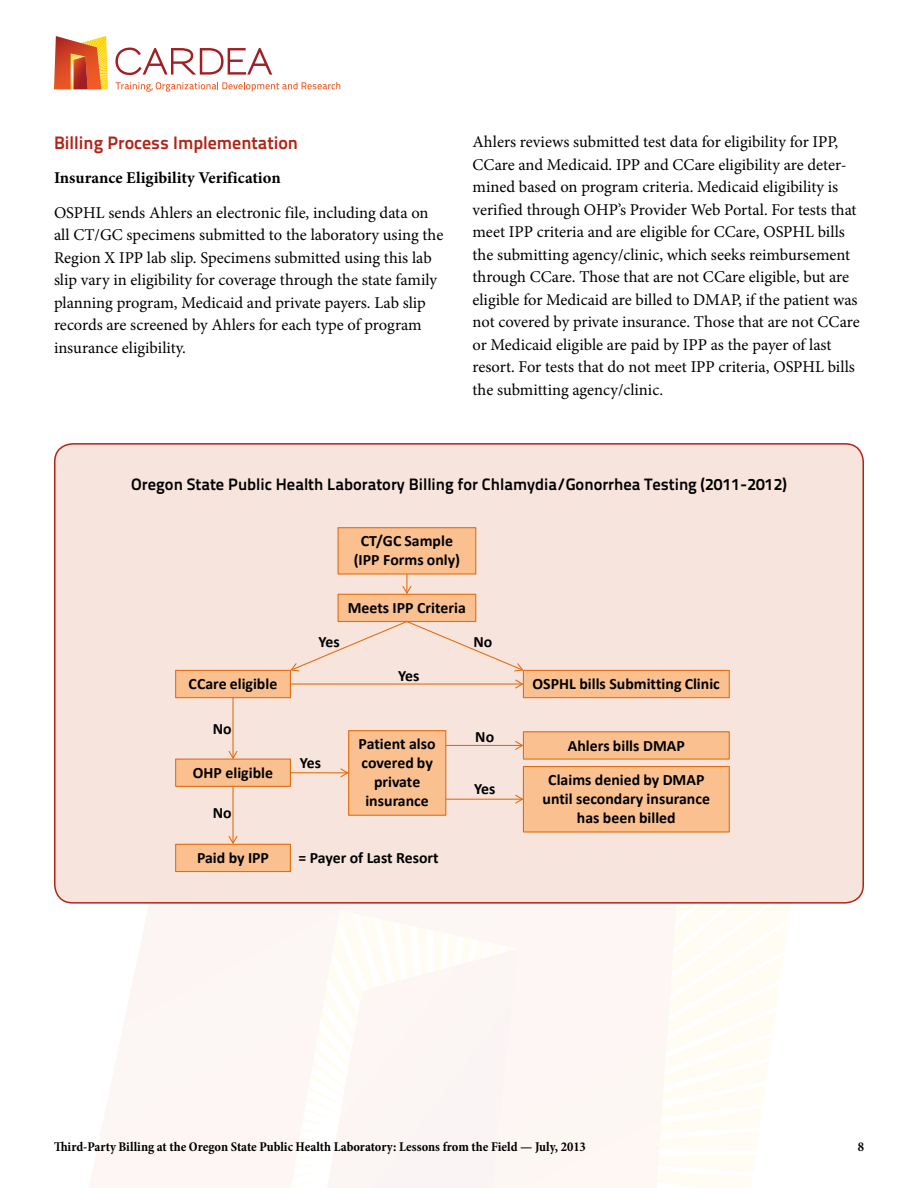
<style>
.page{position:relative;width:918px;height:1188px;background:#fff}
.page>*{position:absolute;margin:0;border:0;box-sizing:border-box;transform-origin:0 0}
.t1{font:700 18px "Titillium Text 22 L";color:#b32317}
.t2{font:16.5px/22.5px "Minion Pro";color:#000}
.t3{font:700 16.5px "Titillium Text 22 L";color:#000}
.t4{font:700 16.5px "Minion Pro";color:#000}
.t5{font:700 15.75px/18.9px "Calibri";color:#000;text-align:center}
.t6{font:700 condensed 13.5px "Minion Pro";color:#000}
</style>
<div class="page">
<svg style="left:54px;top:890px;width:115px;height:298px"></svg>
<svg style="left:54px;top:36px;width:54px;height:53px;background:#df773f"></svg>
<svg style="left:115px;top:48px;width:157px;height:27px"></svg>
<svg style="left:116px;top:82px;width:224px;height:10px"></svg>
<div style="left:55px;top:444px;width:808px;height:459px;background:#f7e5dd;border-radius:18px"></div>
<div style="left:338px;top:594px;width:138px;height:28px;background:#fac090"></div>
<div style="left:338px;top:594px;width:138px;height:28px;border:1px solid #e46c0a"></div>
<div style="left:176px;top:670px;width:114px;height:28px;background:#fac090"></div>
<div style="left:175px;top:670px;width:116px;height:28px;border:1px solid #e46c0a"></div>
<div style="left:523px;top:670px;width:206px;height:28px;background:#fac090"></div>
<div style="left:523px;top:670px;width:207px;height:28px;border:1px solid #e46c0a"></div>
<hr style="left:232px;top:698px;width:2px;height:60px;background:#e46c0a">
<hr style="left:290px;top:683px;width:232px;height:2px;background:#e46c0a">
<svg style="left:514px;top:679px;width:11px;height:10px"></svg>
<div style="left:349px;top:731px;width:97px;height:84px;background:#fac090"></div>
<div style="left:348px;top:730px;width:98px;height:86px;border:1px solid #e46c0a"></div>
<div style="left:523px;top:732px;width:206px;height:27px;background:#fac090"></div>
<div style="left:523px;top:731px;width:207px;height:29px;border:1px solid #e46c0a"></div>
<svg style="left:401px;top:575px;width:11px;height:20px"></svg>
<svg style="left:169px;top:740px;width:616px;height:448px"></svg>
<div style="left:338px;top:527px;width:138px;height:48px;background:#fac090;border:1px solid #e46c0a"></div>
<svg style="left:289px;top:620px;width:235px;height:52px"></svg>
<p class="t1" style="left:54px;top:128px;width:246px">Billing Process Implementation</p>
<p class="t4" style="left:54px;top:166px;width:228px">Insurance Eligibility Verification</p>
<p class="t2" style="left:54px;top:201px;width:391px">OSPHL sends Ahlers an electronic file, including data on all CT/GC specimens submitted to the laboratory using the Region X IPP lab slip. Specimens submitted using this lab slip vary in eligibility for coverage through the state family planning program, Medicaid and private payers. Lab slip records are screened by Ahlers for each type of program insurance eligibility.</p>
<p class="t2" style="left:473px;top:131px;width:389px">Ahlers reviews submitted test data for eligibility for IPP, CCare and Medicaid. IPP and CCare eligibility are deter&shy;mined based on program criteria. Medicaid eligibility is verified through OHP’s Provider Web Portal. For tests that meet IPP criteria and are eligible for CCare, OSPHL bills the submitting agency/clinic, which seeks reimbursement through CCare. Those that are not CCare eligible, but are eligible for Medicaid are billed to DMAP, if the patient was not covered by private insurance. Those that are not CCare or Medicaid eligible are paid by IPP as the payer of last resort. For tests that do not meet IPP criteria, OSPHL bills the submitting agency/clinic.</p>
<p class="t3" style="left:131px;top:471px;width:657px">Oregon State Public Health Laboratory Billing for Chlamydia/Gonorrhea Testing (2011-2012)</p>
<p class="t5" style="left:354px;top:532px;width:108px">CT/GC Sample (IPP Forms only)</p>
<p class="t5" style="left:189px;top:674px;width:90px">CCare eligible</p>
<p class="t5" style="left:213px;top:719px;width:20px">No</p>
<p class="t5" style="left:193px;top:763px;width:82px">OHP eligible</p>
<p class="t5" style="left:213px;top:803px;width:20px">No</p>
<p class="t5" style="left:197px;top:848px;width:73px">Paid by IPP</p>
<p class="t5" style="left:348px;top:598px;width:120px">Meets IPP Criteria</p>
<p class="t5" style="left:319px;top:632px;width:23px">Yes</p>
<p class="t5" style="left:398px;top:666px;width:23px">Yes</p>
<p class="t5" style="left:473px;top:632px;width:20px">No</p>
<p class="t5" style="left:300px;top:754px;width:23px">Yes</p>
<p class="t5" style="left:359px;top:735px;width:78px">Patient also covered by private insurance</p>
<p class="t5" style="left:298px;top:848px;width:142px">= Payer of Last Resort</p>
<p class="t5" style="left:475px;top:727px;width:20px">No</p>
<p class="t5" style="left:474px;top:779px;width:23px">Yes</p>
<p class="t5" style="left:533px;top:674px;width:189px">OSPHL bills Submitting Clinic</p>
<p class="t5" style="left:548px;top:728px;width:158px;line-height:34.7px">Ahlers bills DMAP<br>Claims denied by DMAP</p>
<p class="t5" style="left:543px;top:789px;width:169px">until secondary insurance has been billed</p>
<p class="t6" style="left:54px;top:1138px;width:533px">Third-Party Billing at the Oregon State Public Health Laboratory: Lessons from the Field — July, 2013</p>
<p class="t6" style="left:858px;top:1138px;width:8px">8</p>
</div>
